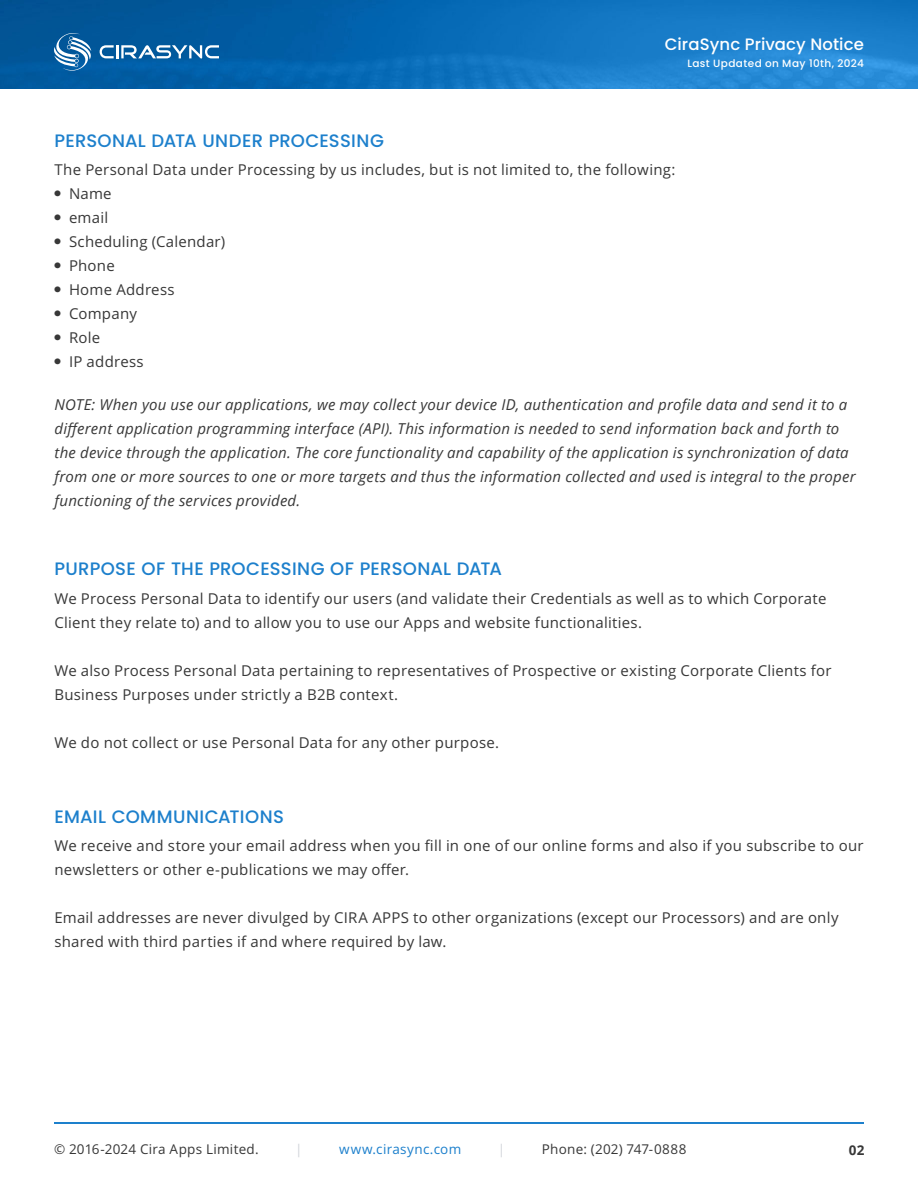
<style>
.page{position:relative;width:918px;height:1188px;background:#fff}
.page>*{position:absolute;margin:0;border:0;box-sizing:border-box;transform-origin:0 0}
.t1{font:500 18px "Poppins";letter-spacing:.015em;color:#1d80cc}
.t2{font:500 16.5px "Poppins";letter-spacing:.01em;color:#fff}
.t3{font:15px/24px "Open Sans";letter-spacing:.015em;color:#383838}
.t4{font:italic 15px/24px "Open Sans";letter-spacing:.015em;color:#383838}
.t5{font:13.5px "Open Sans";letter-spacing:.02em;color:#383838}
.t6{font:13.5px "Open Sans";letter-spacing:.02em;color:#1d80cc}
.t7{font:13.5px "Open Sans";color:#d1d4d9}
.t8{font:700 13.5px "Open Sans";color:#383838}
.t9{font:900 12px "Lato";color:#383838}
.t10{font:500 10.5px "Poppins";letter-spacing:.04em;color:#fff}
</style>
<div class="page">
<img style="left:0;top:0;width:918px;height:88px">
<svg style="left:40px;top:26px;width:179px;height:53px;background:#1c6ba9"></svg>
<hr style="left:54px;top:1122px;width:810px;height:2px;background:#1d80cc">
<p class="t1" style="left:55px;top:130px;width:331px">PERSONAL DATA UNDER PROCESSING</p>
<p class="t2" style="left:665px;top:35px;width:201px">CiraSync Privacy Notice</p>
<p class="t10" style="left:687px;top:57px;width:178px">Last Updated on May 10th, 2024</p>
<p class="t3" style="left:55px;top:157px;width:622px">The Personal Data under Processing by us includes, but is not limited to, the following:</p>
<p class="t9" style="left:54px;top:186px;width:8px">•</p>
<p class="t9" style="left:54px;top:210px;width:8px">•</p>
<p class="t9" style="left:54px;top:234px;width:8px">•</p>
<p class="t9" style="left:54px;top:258px;width:8px">•</p>
<p class="t9" style="left:54px;top:282px;width:8px">•</p>
<p class="t9" style="left:54px;top:306px;width:8px">•</p>
<p class="t9" style="left:54px;top:330px;width:8px">•</p>
<p class="t9" style="left:54px;top:354px;width:8px">•</p>
<p class="t3" style="left:69px;top:181px;width:44px">Name</p>
<p class="t3" style="left:69px;top:205px;width:41px">email</p>
<p class="t3" style="left:69px;top:229px;width:158px">Scheduling (Calendar)</p>
<p class="t3" style="left:69px;top:253px;width:47px">Phone</p>
<p class="t3" style="left:69px;top:277px;width:107px">Home Address</p>
<p class="t3" style="left:69px;top:301px;width:70px">Company</p>
<p class="t3" style="left:69px;top:325px;width:33px">Role</p>
<p class="t3" style="left:69px;top:349px;width:76px">IP address</p>
<p class="t4" style="left:55px;top:393px;width:803px">NOTE: When you use our applications, we may collect your device ID, authentication and profile data and send it to a different application programming interface (API). This information is needed to send information back and forth to the device through the application. The core functionality and capability of the application is synchronization of data from one or more sources to one or more targets and thus the information collected and used is integral to the proper functioning of the services provided.</p>
<p class="t1" style="left:55px;top:559px;width:449px">PURPOSE OF THE PROCESSING OF PERSONAL DATA</p>
<p class="t3" style="left:55px;top:586px;width:773px">We Process Personal Data to identify our users (and validate their Credentials as well as to which Corporate<br>Client they relate to) and to allow you to use our Apps and website functionalities.</p>
<p class="t3" style="left:55px;top:658px;width:779px">We also Process Personal Data pertaining to representatives of Prospective or existing Corporate Clients for<br>Business Purposes under strictly a B2B context.</p>
<p class="t3" style="left:55px;top:730px;width:446px">We do not collect or use Personal Data for any other purpose.</p>
<p class="t1" style="left:55px;top:806px;width:231px">EMAIL COMMUNICATIONS</p>
<p class="t3" style="left:55px;top:833px;width:811px">We receive and store your email address when you fill in one of our online forms and also if you subscribe to our newsletters or other e-publications we may offer.</p>
<p class="t3" style="left:55px;top:905px;width:786px">Email addresses are never divulged by CIRA APPS to other organizations (except our Processors) and are only shared with third parties if and where required by law.</p>
<p class="t5" style="left:54px;top:1140px;width:206px">© 2016-2024 Cira Apps Limited.</p>
<p class="t7" style="left:295px;top:1140px;width:9px">|</p>
<p class="t6" style="left:339px;top:1140px;width:123px">www.cirasync.com</p>
<p class="t7" style="left:498px;top:1140px;width:9px">|</p>
<p class="t5" style="left:542px;top:1140px;width:146px">Phone: (202) 747-0888</p>
<p class="t8" style="left:849px;top:1140px;width:17px">02</p>
</div>
